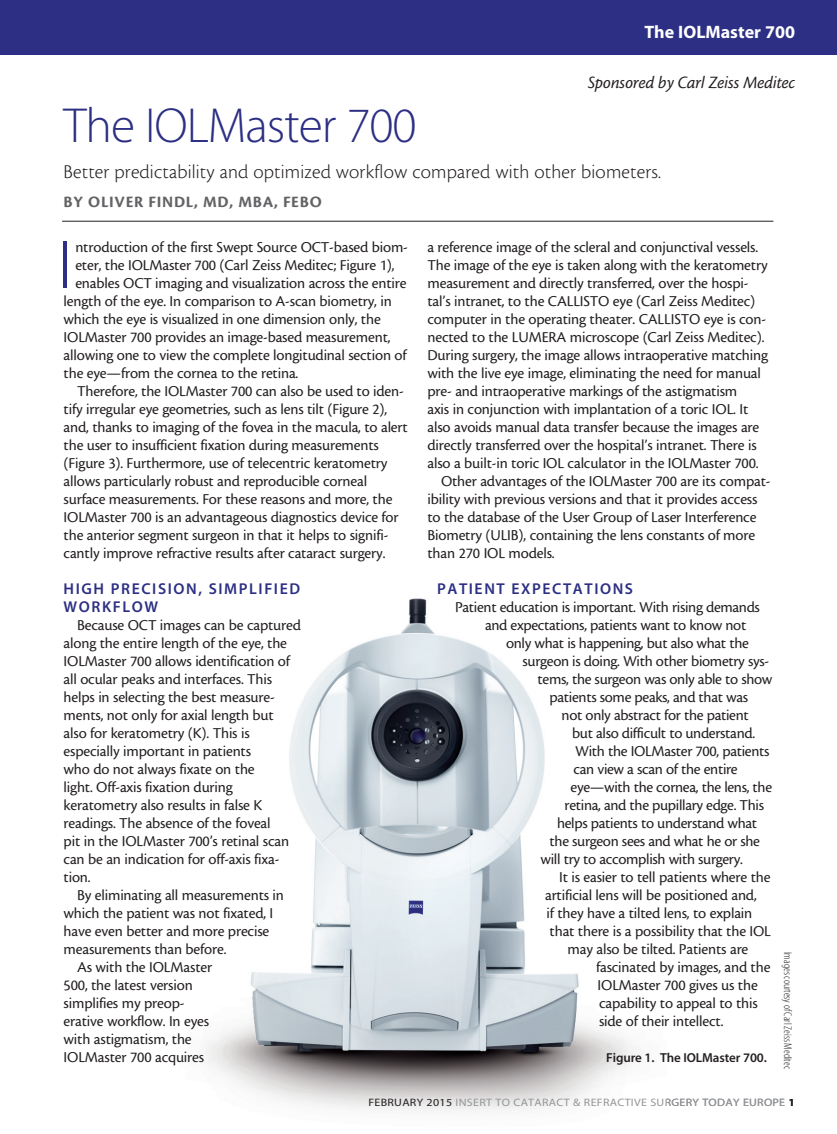
<style>
.page{position:relative;width:837px;height:1134px;background:#fff}
.page>*{position:absolute;margin:0;border:0;box-sizing:border-box;transform-origin:0 0}
.crst_dept_body_first{font:69.15px "Myriad MM 215 600";color:#2c2f83}
.Supp_Headline{font:49.5px "Myriad MM 215 600";letter-spacing:-.02em;color:#2c2f83}
.Supp_deck{font:20.25px "Cronos MM 250 13";letter-spacing:.01em;color:#231f20}
.t1{font:18px "Cronos MM It 408 12";letter-spacing:-.01em;color:#231f20}
.Supp_Headline-2{font:18px "Myriad MM 700 600";color:#fff}
.Supp_Byline{font:16.5px "Cronos MM 700 11";letter-spacing:.045em;color:#636366}
.crst_dept_body{font:15.75px/18px "Cronos MM 408 10";letter-spacing:-.01em;color:#231f20}
.crst_dept_body_first-2{font:15.75px "Cronos MM 408 10";letter-spacing:-.01em;color:#231f20}
.crst_dept_subhead{font:15.75px/18px "Myriad MM 565 600";letter-spacing:.1em;color:#2c2f83}
.crst_dept_caption{font:13.05px "Myriad MM 565 600";letter-spacing:-.01em;color:#231f20}
.FOOTNOTES{font:11.25px "Myriad MM 215 300";color:#231f20}
.t2{font:10.8px "Myriad MM 400 600";letter-spacing:.025em;color:#939598;scale:1.11 1}
.s1{color:#231f20}
.s2{font-family:"Myriad MM 565 600";color:#231f20}
</style>
<div class="page">
<div style="left:0;top:0;width:837px;height:54px;background:#2c2f83"></div>
<img style="left:205px;top:598px;width:432px;height:513px">
<hr style="left:62px;top:221px;width:711px;height:1px;background:#231f20">
<p class="Supp_Headline-2" style="left:644px;top:23px;width:152px">The IOLMaster 700</p>
<p class="t1" style="left:588px;top:73px;width:209px">Sponsored by Carl Zeiss Meditec</p>
<p class="Supp_Headline" style="left:64px;top:102px;width:355px">The IOLMaster 700</p>
<p class="Supp_deck" style="left:64px;top:162px;width:599px">Better predictability and optimized workflow compared with other biometers.</p>
<p class="Supp_Byline" style="left:64px;top:193px;width:260px">BY OLIVER FINDL, MD, MBA, FEBO</p>
<p class="crst_dept_body_first" style="left:58px;top:231px;width:16px">I</p>
<p class="crst_dept_body_first-2" style="left:75px;top:239px;width:334px">ntroduction of the first Swept Source OCT-based biom-</p>
<p class="crst_dept_body" style="left:428px;top:238px;width:342px">a reference image of the scleral and conjunctival vessels.<br>The image of the eye is taken along with the keratometry measurement and directly transferred, over the hospi&shy;tal’s intranet, to the CALLISTO eye (Carl Zeiss Meditec) computer in the operating theater. CALLISTO eye is con&shy;nected to the LUMERA microscope (Carl Zeiss Meditec).<br>During surgery, the image allows intraoperative matching with the live eye image, eliminating the need for manual pre- and intraoperative markings of the astigmatism<br>axis in conjunction with implantation of a toric IOL. It also avoids manual data transfer because the images are directly transferred over the hospital’s intranet. There is also a built-in toric IOL calculator in the IOLMaster 700.</p>
<p class="crst_dept_body" style="left:428px;top:472px;width:345px;text-indent:14px">Other advantages of the IOLMaster 700 are its compat&shy;ibility with previous versions and that it provides access to the database of the User Group of Laser Interference Biometry (ULIB), containing the lens constants of more than 270 IOL models.</p>
<p class="crst_dept_subhead" style="left:437px;top:581px;width:198px">PATIENT EXPECTATIONS</p>
<p class="crst_dept_body" style="left:455px;top:598px;width:306px">Patient education is important. With rising demands</p>
<p class="crst_dept_body" style="left:485px;top:616px;width:263px">and expectations, patients want to know not</p>
<p class="crst_dept_body" style="left:506px;top:634px;width:244px">only what is happening, but also what the</p>
<p class="crst_dept_body" style="left:523px;top:652px;width:248px">surgeon is doing. With other biometry sys-</p>
<p class="crst_dept_body" style="left:538px;top:670px;width:236px">tems, the surgeon was only able to show</p>
<p class="crst_dept_body" style="left:550px;top:688px;width:200px">patients some peaks, and that was</p>
<p class="crst_dept_body" style="left:562px;top:706px;width:189px">not only abstract for the patient</p>
<p class="crst_dept_body" style="left:572px;top:724px;width:185px">but also difficult to understand.</p>
<p class="crst_dept_body" style="left:575px;top:742px;width:196px">With the IOLMaster 700, patients</p>
<p class="crst_dept_body" style="left:574px;top:760px;width:166px">can view a scan of the entire</p>
<p class="crst_dept_body" style="left:571px;top:778px;width:203px">eye—with the cornea, the lens, the</p>
<p class="crst_dept_body" style="left:565px;top:796px;width:201px">retina, and the pupillary edge. This</p>
<p class="crst_dept_body" style="left:557px;top:814px;width:202px">helps patients to understand what</p>
<p class="crst_dept_body" style="left:550px;top:832px;width:212px">the surgeon sees and what he or she</p>
<p class="crst_dept_body" style="left:541px;top:850px;width:204px">will try to accomplish with surgery.</p>
<p class="crst_dept_body" style="left:559px;top:868px;width:213px">It is easier to tell patients where the</p>
<p class="crst_dept_body" style="left:545px;top:886px;width:213px">artificial lens will be positioned and,</p>
<p class="crst_dept_body" style="left:547px;top:904px;width:207px">if they have a tilted lens, to explain</p>
<p class="crst_dept_body" style="left:550px;top:922px;width:223px">that there is a possibility that the IOL</p>
<p class="crst_dept_body" style="left:568px;top:940px;width:182px">may also be tilted. Patients are</p>
<p class="crst_dept_body" style="left:596px;top:958px;width:176px">fascinated by images, and the</p>
<p class="crst_dept_body" style="left:598px;top:976px;width:162px">IOLMaster 700 gives us the</p>
<p class="crst_dept_body" style="left:599px;top:994px;width:160px">capability to appeal to this</p>
<p class="crst_dept_body" style="left:599px;top:1012px;width:126px">side of their intellect.</p>
<p class="crst_dept_body_first-2" style="left:75px;top:257px;width:321px">eter, the IOLMaster 700 (Carl Zeiss Meditec; Figure 1),</p>
<p class="crst_dept_body_first-2" style="left:75px;top:275px;width:333px">enables OCT imaging and visualization across the entire</p>
<p class="crst_dept_body_first-2" style="left:64px;top:293px;width:330px">length of the eye. In comparison to A-scan biometry, in</p>
<p class="crst_dept_body_first-2" style="left:64px;top:311px;width:319px">which the eye is visualized in one dimension only, the</p>
<p class="crst_dept_body_first-2" style="left:64px;top:329px;width:328px">IOLMaster 700 provides an image-based measurement,</p>
<p class="crst_dept_body_first-2" style="left:64px;top:347px;width:345px">allowing one to view the complete longitudinal section of</p>
<p class="crst_dept_body_first-2" style="left:64px;top:365px;width:236px">the eye—from the cornea to the retina.</p>
<p class="crst_dept_body" style="left:64px;top:382px;width:346px;text-indent:14px">Therefore, the IOLMaster 700 can also be used to iden&shy;tify irregular eye geometries, such as lens tilt (Figure 2), and, thanks to imaging of the fovea in the macula, to alert the user to insufficient fixation during measurements (Figure 3). Furthermore, use of telecentric keratometry allows particularly robust and reproducible corneal surface measurements. For these reasons and more, the IOLMaster 700 is an advantageous diagnostics device for the anterior segment surgeon in that it helps to signifi&shy;cantly improve refractive results after cataract surgery.</p>
<p class="crst_dept_subhead" style="left:64px;top:581px;width:238px">HIGH PRECISION, SIMPLIFIED<br>WORKFLOW</p>
<p class="crst_dept_body" style="left:64px;top:616px;width:239px;text-indent:14px">Because OCT images can be captured along the entire length of the eye, the IOLMaster 700 allows identification of all ocular peaks and interfaces. This helps in selecting the best measure&shy;ments, not only for axial length but<br>also for keratometry (K). This is especially important in patients<br>who do not always fixate on the<br>light. Off-axis fixation during keratometry also results in false K readings. The absence of the foveal<br>pit in the IOLMaster 700’s retinal scan can be an indication for off-axis fixa&shy;tion.</p>
<p class="crst_dept_body" style="left:64px;top:886px;width:222px;text-indent:14px">By eliminating all measurements in which the patient was not fixated, I have even better and more precise measurements than before.</p>
<p class="crst_dept_body" style="left:64px;top:958px;width:150px;text-indent:14px">As with the IOLMaster<br>500, the latest version simplifies my preop&shy;erative workflow. In eyes with astigmatism, the<br>IOLMaster 700 acquires</p>
<p class="crst_dept_caption" style="left:606px;top:1051px;width:162px">Figure 1. The IOLMaster 700.</p>
<p class="FOOTNOTES" style="left:793px;top:952px;width:119px;rotate:90deg">Images courtesy of Carl Zeiss Meditec</p>
<p class="t2" style="left:368px;top:1097px;width:386px"><span class="s1">FEBRUARY 2015</span> INSERT TO CATARACT &amp; REFRACTIVE SURGERY TODAY EUROPE <span class="s2">1</span></p>
</div>
